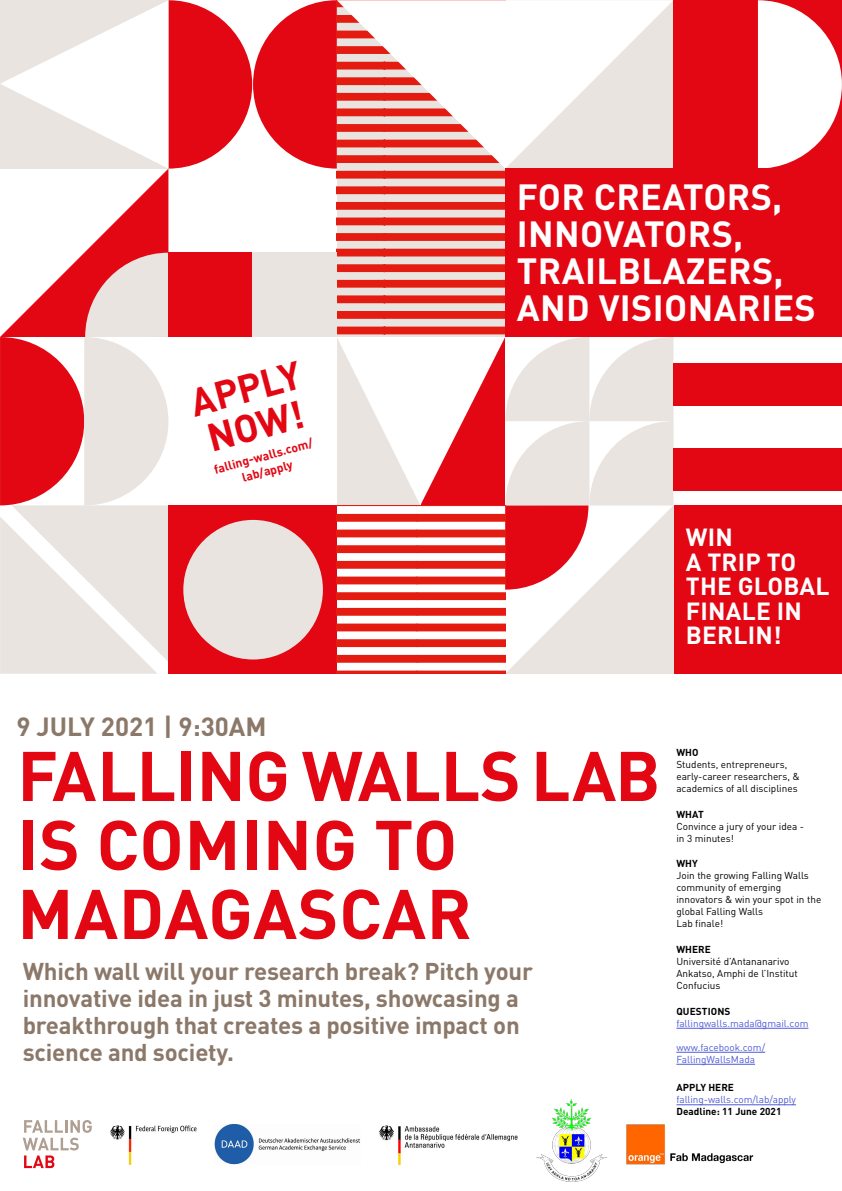
<style>
.page{position:relative;width:842px;height:1191px;background:#fff}
.page>*{position:absolute;margin:0;border:0;box-sizing:border-box;transform-origin:0 0}
.t1{font:700 69px/69px "DINOT";color:#e30613}
.t2{font:700 38.7px/38.7px "DINOT";color:#e30613}
.t3{font:700 36px/37px "DINOT";letter-spacing:.01em;color:#fff}
.t4{font:700 26px "DINOT";color:#8b7869}
.t5{font:700 24.5px/24.5px "DINOT";letter-spacing:.01em;color:#fff}
.t6{font:700 24px/27px "DINOT";letter-spacing:-.01em;color:#8b7869}
.t7{font:700 12.4px "DINOT";color:#e30613}
.t8{font:10px/12px "DINOT";color:#000}
.t9{font:10px/12px "DINOT";color:#4f5cd6}
.t10{font:700 10px "DINOT";color:#000}
</style>
<div class="page">
<div style="left:674px;top:0;width:168px;height:169px;background:#e30613"></div>
<div style="left:674px;top:505px;width:168px;height:169px;background:#e30613"></div>
<svg style="left:758px;top:0;width:84px;height:168px"></svg>
<svg style="left:0;top:0;width:674px;height:674px"></svg>
<div style="left:674px;top:449px;width:168px;height:42px;background:#e30613"></div>
<div style="left:674px;top:364px;width:168px;height:42px;background:#e30613"></div>
<svg style="left:337px;top:505px;width:168px;height:169px"></svg>
<div style="left:505px;top:169px;width:337px;height:168px;background:#e30613"></div>
<svg style="left:23px;top:1120px;width:69px;height:48px"></svg>
<hr style="left:676px;top:1028px;width:132px;height:1px;background:#4f5cd6">
<hr style="left:676px;top:1052px;width:89px;height:1px;background:#4f5cd6">
<hr style="left:676px;top:1064px;width:79px;height:1px;background:#4f5cd6">
<hr style="left:677px;top:1105px;width:119px;height:1px;background:#4f5cd6">
<img style="left:110px;top:1125px;width:87px;height:39px">
<img style="left:215px;top:1124px;width:145px;height:40px">
<img style="left:536px;top:1099px;width:72px;height:83px">
<img style="left:378px;top:1125px;width:140px;height:39px">
<img style="left:627px;top:1124px;width:127px;height:40px">
<h2 class="t2" style="left:186px;top:383px;width:114px;rotate:-15deg">APPLY<br>NOW!</h2>
<p class="t7" style="left:240px;top:470px;width:54px;rotate:-15deg">lab/apply</p>
<p class="t7" style="left:212px;top:461px;width:103px;rotate:-15deg">falling-walls.com/</p>
<h3 class="t4" style="left:16px;top:709px;width:252px">9 JULY 2021 | 9:30AM</h3>
<h3 class="t3" style="left:517px;top:177px;width:300px">FOR CREATORS,<br>INNOVATORS,<br>TRAILBLAZERS,<br>AND VISIONARIES</h3>
<h3 class="t5" style="left:686px;top:524px;width:145px">WIN<br>A TRIP TO<br>THE GLOBAL<br>FINALE IN<br>BERLIN!</h3>
<h1 class="t1" style="left:17px;top:740px;width:645px">FALLING WALLS LAB<br>IS COMING TO<br>MADAGASCAR</h1>
<h3 class="t6" style="left:23px;top:957px;width:512px">Which wall will your research break? Pitch your innovative idea in just 3 minutes, showcasing a breakthrough that creates a positive impact on science and society.</h3>
<p class="t10" style="left:676px;top:746px;width:24px">WHO</p>
<p class="t8" style="left:676px;top:758px;width:125px">Students, entrepreneurs, early-career researchers, &amp; academics of all disciplines</p>
<p class="t10" style="left:676px;top:807px;width:29px">WHAT</p>
<p class="t8" style="left:676px;top:820px;width:129px">Convince a jury of your idea - in 3 minutes!</p>
<p class="t10" style="left:676px;top:857px;width:23px">WHY</p>
<p class="t8" style="left:676px;top:869px;width:146px">Join the growing Falling Walls community of emerging innovators &amp; win your spot in the global Falling Walls<br>Lab finale!</p>
<p class="t10" style="left:676px;top:943px;width:36px">WHERE</p>
<p class="t8" style="left:676px;top:955px;width:123px">Université d’Antananarivo<br>Ankatso, Amphi de l’Institut<br>Confucius</p>
<p class="t10" style="left:676px;top:1005px;width:56px">QUESTIONS</p>
<p class="t9" style="left:676px;top:1017px;width:134px">fallingwalls.mada@gmail.com</p>
<p class="t9" style="left:676px;top:1041px;width:90px">www.facebook.com/<br>FallingWallsMada</p>
<p class="t10" style="left:677px;top:1081px;width:59px">APPLY HERE</p>
<p class="t9" style="left:677px;top:1094px;width:121px">falling-walls.com/lab/apply</p>
<p class="t10" style="left:677px;top:1105px;width:106px">Deadline: 11 June 2021</p>
</div>
